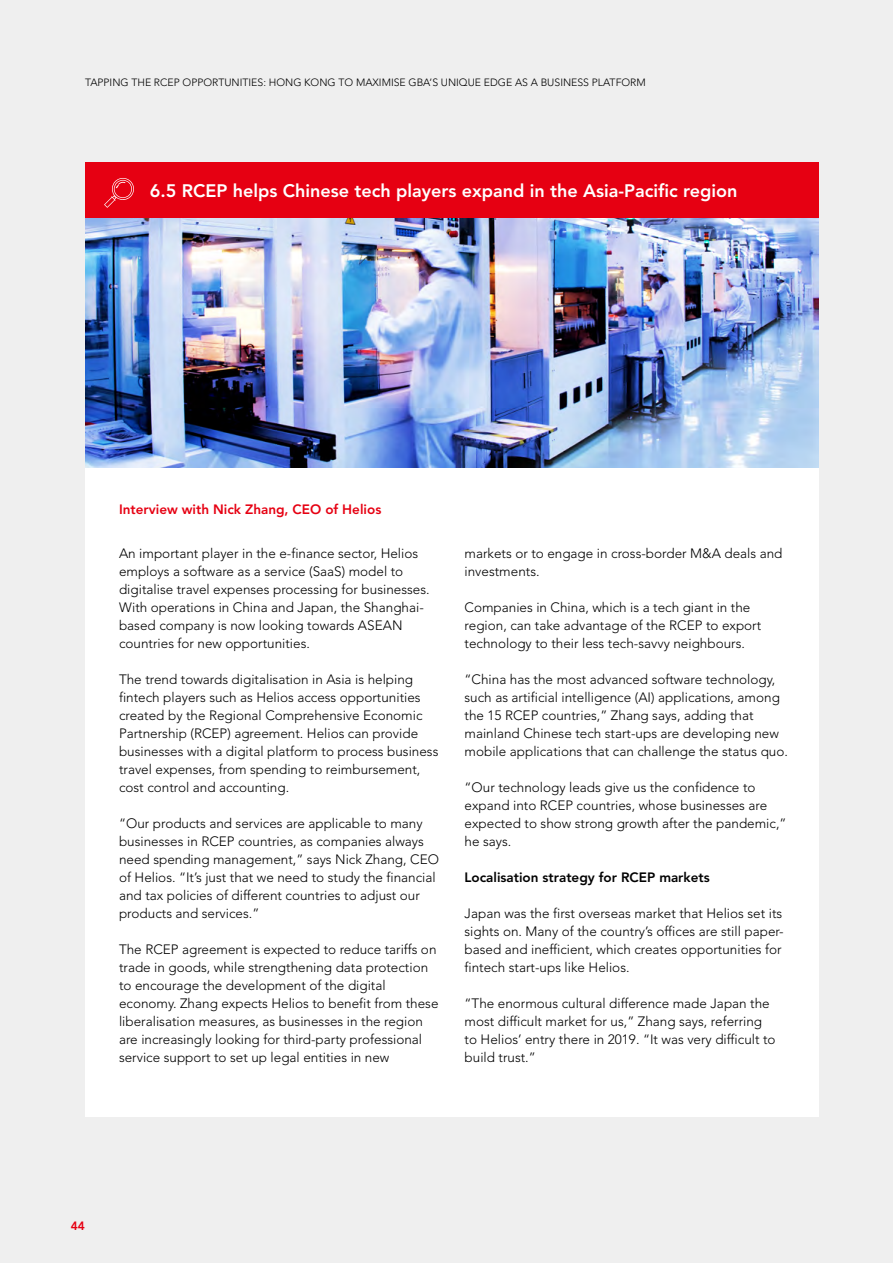
<style>
.page{position:relative;width:893px;height:1263px;background:#efefef}
.page>*{position:absolute;margin:0;border:0;box-sizing:border-box;transform-origin:0 0}
.t1{font:800 18px "Avenir LT Std";color:#fff}
.t2{font:300 13.5px/18px "Avenir LT Std";color:#000}
.t3{font:800 13.5px "Avenir LT Std";color:#e60012}
.t4{font:800 13.5px "Avenir LT Std";color:#000}
.t5{font:800 12px "Avenir LT Std";color:#e60012}
.t6{font:300 10.5px "Avenir LT Std";color:#000}
</style>
<div class="page">
<div style="left:85px;top:162px;width:734px;height:56px;background:#e60012"></div>
<svg style="left:104px;top:178px;width:30px;height:30px"></svg>
<img style="left:85px;top:218px;width:734px;height:250px">
<div style="left:85px;top:468px;width:734px;height:648px;background:#fff"></div>
<p class="t6" style="left:85px;top:76px;width:562px">TAPPING THE RCEP OPPORTUNITIES: HONG KONG TO MAXIMISE GBA’S UNIQUE EDGE AS A BUSINESS PLATFORM</p>
<h1 class="t1" style="left:150px;top:181px;width:589px">6.5 RCEP helps Chinese tech players expand in the Asia-Pacific region</h1>
<p class="t3" style="left:119px;top:502px;width:264px">Interview with Nick Zhang, CEO of Helios</p>
<p class="t2" style="left:119px;top:544px;width:312px">An important player in the e-finance sector, Helios employs a software as a service (SaaS) model to digitalise travel expenses processing for businesses.<br>With operations in China and Japan, the Shanghai&shy;based company is now looking towards ASEAN countries for new opportunities.</p>
<p class="t2" style="left:119px;top:670px;width:321px">The trend towards digitalisation in Asia is helping fintech players such as Helios access opportunities created by the Regional Comprehensive Economic Partnership (RCEP) agreement. Helios can provide businesses with a digital platform to process business travel expenses, from spending to reimbursement, cost control and accounting.</p>
<p class="t2" style="left:119px;top:814px;width:321px">“Our products and services are applicable to many businesses in RCEP countries, as companies always need spending management,” says Nick Zhang, CEO of Helios. “It’s just that we need to study the financial and tax policies of different countries to adjust our products and services.”</p>
<p class="t2" style="left:119px;top:940px;width:321px">The RCEP agreement is expected to reduce tariffs on trade in goods, while strengthening data protection to encourage the development of the digital economy. Zhang expects Helios to benefit from these liberalisation measures, as businesses in the region are increasingly looking for third-party professional service support to set up legal entities in new</p>
<p class="t2" style="left:465px;top:544px;width:319px">markets or to engage in cross-border M&amp;A deals and investments.</p>
<p class="t2" style="left:465px;top:598px;width:298px">Companies in China, which is a tech giant in the region, can take advantage of the RCEP to export technology to their less tech-savvy neighbours.</p>
<p class="t2" style="left:465px;top:670px;width:325px">“China has the most advanced software technology, such as artificial intelligence (AI) applications, among the 15 RCEP countries,” Zhang says, adding that mainland Chinese tech start-ups are developing new mobile applications that can challenge the status quo.</p>
<p class="t2" style="left:465px;top:778px;width:323px">“Our technology leads give us the confidence to expand into RCEP countries, whose businesses are expected to show strong growth after the pandemic,” he says.</p>
<p class="t4" style="left:465px;top:869px;width:247px">Localisation strategy for RCEP markets</p>
<p class="t2" style="left:465px;top:904px;width:321px">Japan was the first overseas market that Helios set its sights on. Many of the country’s offices are still paper&shy;based and inefficient, which creates opportunities for fintech start-ups like Helios.</p>
<p class="t2" style="left:465px;top:994px;width:312px">“The enormous cultural difference made Japan the most difficult market for us,” Zhang says, referring to Helios’ entry there in 2019. “It was very difficult to build trust.”</p>
<p class="t5" style="left:71px;top:1218px;width:16px">44</p>
</div>
